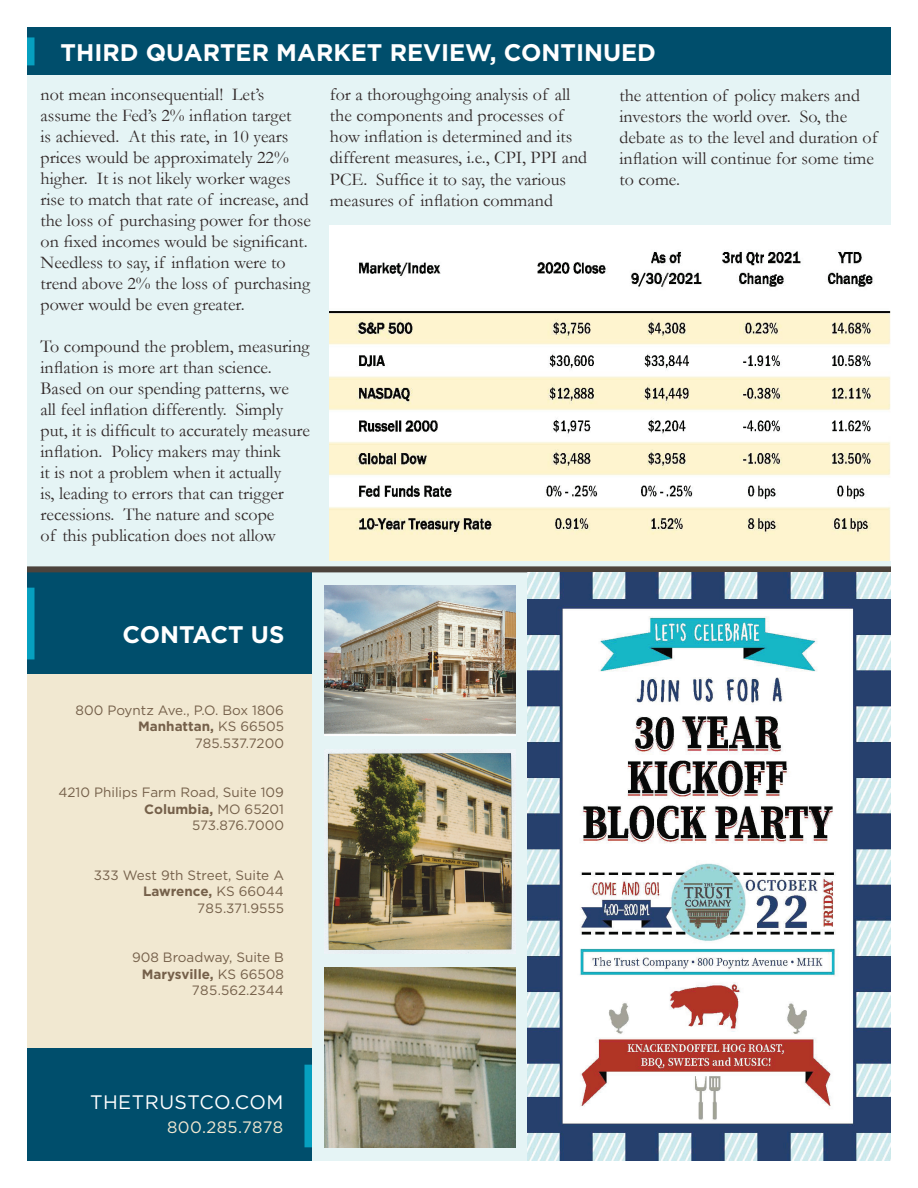
<style>
.page{position:relative;width:918px;height:1188px;background:#fff}
.page>*{position:absolute;margin:0;border:0;box-sizing:border-box;transform-origin:0 0}
.t1{font:700 24px "Gotham";color:#fff}
.t2{font:19.5px "Gotham";letter-spacing:.025em;color:#fff}
.t3{font:18px/21px "Garamond";color:#312828}
.t4{font:16.5px "Gotham";letter-spacing:.025em;color:#f1e8d1}
.t5{font:13.5px/16.5px "Gotham";color:#75604a;text-align:right}
.s1{font-weight:700}
</style>
<div class="page">
<div style="left:27px;top:75px;width:864px;height:1086px;background:#e5f4f5"></div>
<div style="left:27px;top:27px;width:864px;height:47px;background:#004e6c"></div>
<div style="left:27px;top:37px;width:7px;height:28px;background:#06a0c0"></div>
<div style="left:27px;top:630px;width:285px;height:531px;background:#f1e8d1"></div>
<div style="left:27px;top:572px;width:285px;height:102px;background:#004e6c"></div>
<div style="left:27px;top:588px;width:7px;height:71px;background:#06a0c0"></div>
<div style="left:27px;top:1049px;width:285px;height:112px;background:#004e6c"></div>
<div style="left:304px;top:1065px;width:8px;height:82px;background:#06a0c0"></div>
<div style="left:27px;top:566px;width:864px;height:6px;background:#4c433c"></div>
<img style="left:330px;top:225px;width:561px;height:335px">
<img style="left:527px;top:572px;width:364px;height:589px">
<img style="left:324px;top:585px;width:192px;height:150px">
<img style="left:325px;top:749px;width:189px;height:204px">
<img style="left:324px;top:968px;width:192px;height:179px">
<h1 class="t1" style="left:61px;top:37px;width:597px">THIRD QUARTER MARKET REVIEW, CONTINUED</h1>
<p class="t3" style="left:40px;top:84px;width:272px">not mean inconsequential! Let’s assume the Fed’s 2% inflation target<br>is achieved. At this rate, in 10 years prices would be approximately 22% higher. It is not likely worker wages rise to match that rate of increase, and the loss of purchasing power for those on fixed incomes would be significant.<br>Needless to say, if inflation were to trend above 2% the loss of purchasing power would be even greater.</p>
<p class="t3" style="left:40px;top:336px;width:271px">To compound the problem, measuring inflation is more art than science.<br>Based on our spending patterns, we<br>all feel inflation differently. Simply put, it is difficult to accurately measure inflation. Policy makers may think<br>it is not a problem when it actually<br>is, leading to errors that can trigger recessions. The nature and scope<br>of this publication does not allow</p>
<p class="t3" style="left:330px;top:84px;width:259px">for a thoroughgoing analysis of all the components and processes of how inflation is determined and its different measures, i.e., CPI, PPI and PCE. Suffice it to say, the various measures of inflation command</p>
<p class="t3" style="left:619px;top:84px;width:260px">the attention of policy makers and investors the world over. So, the debate as to the level and duration of inflation will continue for some time to come.</p>
<h1 class="t1" style="left:123px;top:619px;width:163px">CONTACT US</h1>
<p class="t5" style="left:76px;top:702px;width:210px">800 Poyntz Ave., P.O. Box 1806<br><span class="s1">Manhattan,</span> KS 66505<br>785.537.7200</p>
<p class="t5" style="left:58px;top:784px;width:227px">4210 Philips Farm Road, Suite 109<br><span class="s1">Columbia,</span> MO 65201<br>573.876.7000</p>
<p class="t5" style="left:94px;top:867px;width:192px">333 West 9th Street, Suite A<br><span class="s1">Lawrence,</span> KS 66044<br>785.371.9555</p>
<p class="t5" style="left:132px;top:949px;width:153px">908 Broadway, Suite B<br><span class="s1">Marysville,</span> KS 66508<br>785.562.2344</p>
<p class="t2" style="left:90px;top:1089px;width:195px">THETRUSTCO.COM</p>
<p class="t4" style="left:167px;top:1116px;width:118px">800.285.7878</p>
</div>
